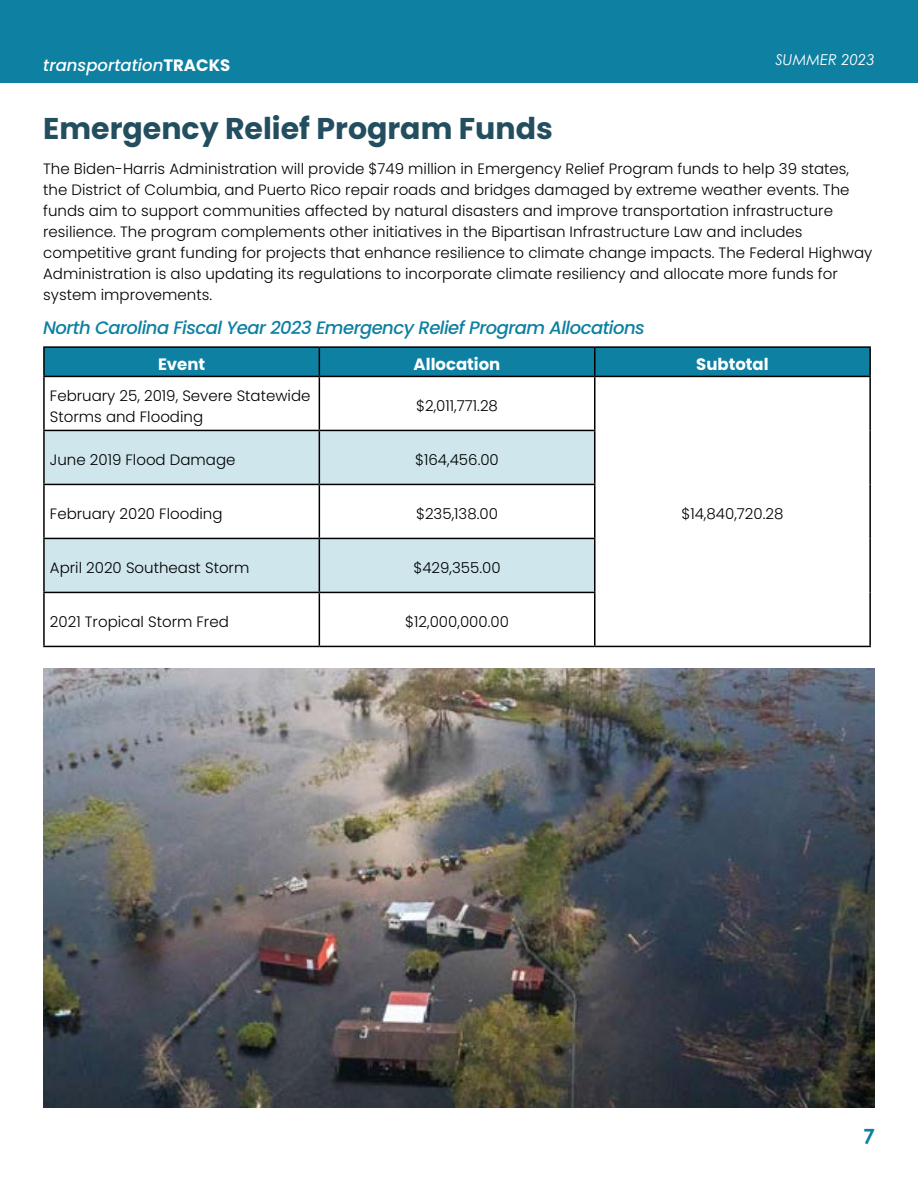
<style>
.page{position:relative;width:918px;height:1188px;background:#fff}
.page>*{position:absolute;margin:0;border:0;box-sizing:border-box;transform-origin:0 0}
.t1{font:700 30px "Poppins";color:#234e5f}
.t2{font:700 21px "Century Gothic";color:#0e80a2}
.t3{font:italic 500 18px "Poppins";letter-spacing:-.03em;color:#0e80a2}
.t4{font:700 16.5px "Poppins";color:#fff}
.t5{font:italic 500 16.5px "Poppins";color:#fff}
.t6{font:300 15px/21px "Poppins";color:#000}
.t7{font:italic 15px "Century Gothic";color:#fff}
.s1{font-weight:700;font-style:normal}
</style>
<div class="page">
<div style="left:0;top:0;width:918px;height:82px;background:#0e80a2"></div>
<svg style="left:45px;top:431px;width:549px;height:161px;fill:#cfe6ec"></svg>
<hr style="left:43px;top:346px;width:276px;height:2px;background:#000">
<hr style="left:43px;top:348px;width:2px;height:28px;background:#000">
<hr style="left:319px;top:346px;width:276px;height:2px;background:#000">
<div style="left:44px;top:347px;width:825px;height:29px;background:#0e80a2"></div>
<hr style="left:595px;top:346px;width:276px;height:2px;background:#000">
<hr style="left:594px;top:348px;width:2px;height:28px;background:#000">
<hr style="left:869px;top:348px;width:2px;height:28px;background:#000">
<hr style="left:43px;top:376px;width:276px;height:1px;background:#000">
<hr style="left:43px;top:377px;width:2px;height:53px;background:#000">
<hr style="left:319px;top:376px;width:276px;height:1px;background:#000">
<hr style="left:319px;top:377px;width:1px;height:53px;background:#000">
<hr style="left:595px;top:376px;width:276px;height:1px;background:#000">
<hr style="left:594px;top:377px;width:2px;height:53px;background:#000">
<hr style="left:869px;top:377px;width:2px;height:53px;background:#000">
<hr style="left:869px;top:430px;width:2px;height:54px;background:#000">
<hr style="left:43px;top:485px;width:2px;height:53px;background:#000">
<hr style="left:319px;top:485px;width:1px;height:53px;background:#000">
<hr style="left:594px;top:485px;width:2px;height:53px;background:#000">
<hr style="left:869px;top:484px;width:2px;height:54px;background:#000">
<hr style="left:869px;top:538px;width:2px;height:54px;background:#000">
<hr style="left:43px;top:593px;width:2px;height:53px;background:#000">
<hr style="left:319px;top:593px;width:1px;height:53px;background:#000">
<hr style="left:594px;top:593px;width:2px;height:53px;background:#000">
<hr style="left:869px;top:592px;width:2px;height:54px;background:#000">
<hr style="left:43px;top:430px;width:276px;height:1px;background:#000">
<hr style="left:43px;top:431px;width:2px;height:53px;background:#000">
<hr style="left:319px;top:430px;width:277px;height:1px;background:#000">
<hr style="left:319px;top:431px;width:1px;height:53px;background:#000">
<hr style="left:594px;top:431px;width:2px;height:53px;background:#000">
<hr style="left:43px;top:484px;width:276px;height:1px;background:#000">
<hr style="left:319px;top:484px;width:277px;height:1px;background:#000">
<hr style="left:43px;top:538px;width:276px;height:1px;background:#000">
<hr style="left:43px;top:539px;width:2px;height:53px;background:#000">
<hr style="left:319px;top:538px;width:277px;height:1px;background:#000">
<hr style="left:319px;top:539px;width:1px;height:53px;background:#000">
<hr style="left:594px;top:539px;width:2px;height:53px;background:#000">
<hr style="left:43px;top:592px;width:276px;height:1px;background:#000">
<hr style="left:319px;top:592px;width:277px;height:1px;background:#000">
<hr style="left:43px;top:646px;width:276px;height:1px;background:#000">
<hr style="left:319px;top:646px;width:276px;height:1px;background:#000">
<hr style="left:595px;top:646px;width:276px;height:1px;background:#000">
<img style="left:43px;top:669px;width:832px;height:438px">
<p class="t5" style="left:43px;top:56px;width:189px">transportation<span class="s1">TRACKS</span></p>
<p class="t7" style="left:775px;top:49px;width:101px">SUMMER 2023</p>
<h1 class="t1" style="left:43px;top:112px;width:511px">Emergency Relief Program Funds</h1>
<p class="t6" style="left:43px;top:158px;width:831px">The Biden-Harris Administration will provide $749 million in Emergency Relief Program funds to help 39 states, the District of Columbia, and Puerto Rico repair roads and bridges damaged by extreme weather events. The funds aim to support communities affected by natural disasters and improve transportation infrastructure resilience. The program complements other initiatives in the Bipartisan Infrastructure Law and includes competitive grant funding for projects that enhance resilience to climate change impacts. The Federal Highway Administration is also updating its regulations to incorporate climate resiliency and allocate more funds for system improvements.</p>
<p class="t3" style="left:43px;top:317px;width:603px">North Carolina Fiscal Year 2023 Emergency Relief Program Allocations</p>
<p class="t4" style="left:158px;top:355px;width:49px">Event</p>
<p class="t4" style="left:414px;top:355px;width:88px">Allocation</p>
<p class="t4" style="left:696px;top:355px;width:74px">Subtotal</p>
<p class="t6" style="left:50px;top:385px;width:262px">February 25, 2019, Severe Statewide<br>Storms and Flooding</p>
<p class="t6" style="left:416px;top:396px;width:83px">$2,011,771.28</p>
<p class="t6" style="left:50px;top:450px;width:187px">June 2019 Flood Damage</p>
<p class="t6" style="left:415px;top:450px;width:85px">$164,456.00</p>
<p class="t6" style="left:50px;top:504px;width:174px">February 2020 Flooding</p>
<p class="t6" style="left:416px;top:504px;width:83px">$235,138.00</p>
<p class="t6" style="left:50px;top:558px;width:201px">April 2020 Southeast Storm</p>
<p class="t6" style="left:413px;top:558px;width:89px">$429,355.00</p>
<p class="t6" style="left:50px;top:612px;width:180px">2021 Tropical Storm Fred</p>
<p class="t6" style="left:405px;top:612px;width:105px">$12,000,000.00</p>
<p class="t6" style="left:681px;top:504px;width:103px">$14,840,720.28</p>
<h2 class="t2" style="left:863px;top:1120px;width:13px">7</h2>
</div>
